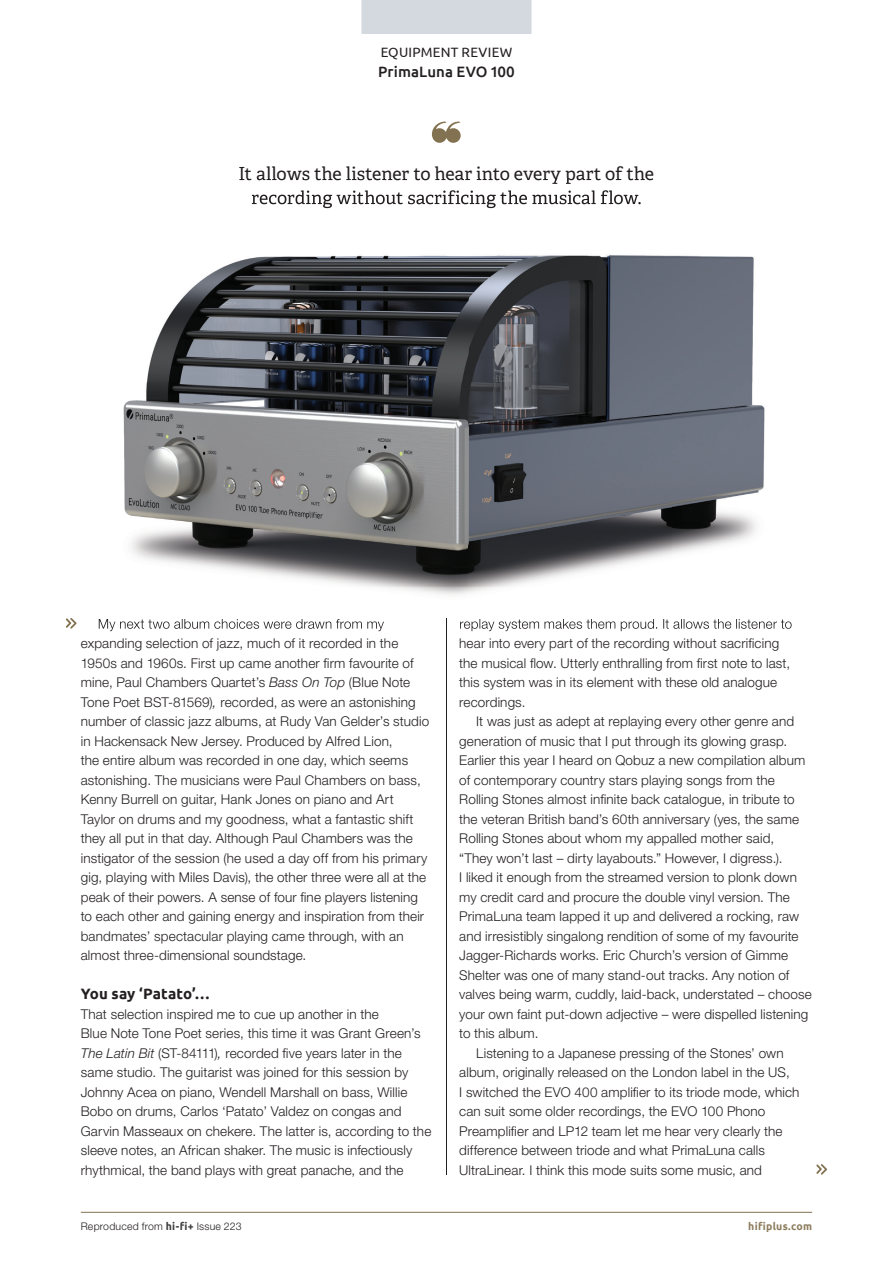
<style>
.page{position:relative;width:893px;height:1263px;background:#fff}
.page>*{position:absolute;margin:0;border:0;box-sizing:border-box;transform-origin:0 0}
.t1{font:18px "Adelle";letter-spacing:-.005em;color:#231f20}
.t2{font:500 15px "Ubuntu";letter-spacing:.01em;color:#231f20}
.t3{font:700 15px "Ubuntu";letter-spacing:.005em;color:#231f20}
.t4{font:300 13.5px/19.5px "Helvetica Neue LT Std";letter-spacing:.01em;color:#231f20}
.t5{font:13.5px "Ubuntu";letter-spacing:.02em;color:#231f20}
.t6{font:300 10.5px "Helvetica Neue LT Std";letter-spacing:.02em;color:#231f20}
.t7{font:700 10.5px "Ubuntu";letter-spacing:.025em;color:#8d7d5e}
.s1{font-style:italic}
.s2{font-family:"Ubuntu";font-weight:700;color:#3e3e3f}
</style>
<div class="page">
<div style="left:361px;top:0;width:170px;height:34px;background:#d4d9df"></div>
<hr style="left:446px;top:619px;width:1px;height:556px;background:#231f20">
<svg style="left:432px;top:121px;width:29px;height:22px"></svg>
<img style="left:123px;top:195px;width:142px;height:379px">
<img style="left:265px;top:208px;width:204px;height:379px">
<img style="left:469px;top:208px;width:296px;height:379px">
<img style="left:98px;top:587px;width:524px;height:45px">
<img style="left:460px;top:619px;width:332px;height:12px">
<svg style="left:446px;top:619px;width:1px;height:13px"></svg>
<img style="left:99px;top:619px;width:285px;height:12px">
<img style="left:239px;top:179px;width:415px;height:5px">
<img style="left:252px;top:190px;width:389px;height:18px">
<svg style="left:66px;top:618px;width:11px;height:11px"></svg>
<svg style="left:816px;top:1164px;width:11px;height:11px"></svg>
<hr style="left:81px;top:1212px;width:731px;height:1px;background:#837251">
<p class="t5" style="left:381px;top:44px;width:133px">EQUIPMENT REVIEW</p>
<p class="t2" style="left:378px;top:62px;width:138px">PrimaLuna EVO 100</p>
<h1 class="t1" style="left:238px;top:163px;width:417px">It allows the listener to hear into every part of the</h1>
<p class="t4" style="left:81px;top:633px;width:350px">expanding selection of jazz, much of it recorded in the 1950s and 1960s. First up came another firm favourite of mine, Paul Chambers Quartet’s <span class="s1">Bass On Top</span> (Blue Note Tone Poet BST-81569)<span class="s1">,</span> recorded, as were an astonishing number of classic jazz albums, at Rudy Van Gelder’s studio in Hackensack New Jersey. Produced by Alfred Lion,<br>the entire album was recorded in one day, which seems astonishing. The musicians were Paul Chambers on bass, Kenny Burrell on guitar, Hank Jones on piano and Art Taylor on drums and my goodness, what a fantastic shift they all put in that day. Although Paul Chambers was the instigator of the session (he used a day off from his primary gig, playing with Miles Davis), the other three were all at the peak of their powers. A sense of four fine players listening to each other and gaining energy and inspiration from their bandmates’ spectacular playing came through, with an almost three-dimensional soundstage.</p>
<p class="t3" style="left:81px;top:985px;width:130px">You say ‘Patato’…</p>
<p class="t4" style="left:81px;top:1004px;width:352px">That selection inspired me to cue up another in the<br>Blue Note Tone Poet series, this time it was Grant Green’s <span class="s1">The Latin Bit</span> (ST-84111)<span class="s1">,</span> recorded five years later in the same studio. The guitarist was joined for this session by Johnny Acea on piano, Wendell Marshall on bass, Willie Bobo on drums, Carlos ‘Patato’ Valdez on congas and Garvin Masseaux on chekere. The latter is, according to the sleeve notes, an African shaker. The music is infectiously rhythmical, the band plays with great panache, and the</p>
<p class="t4" style="left:459px;top:633px;width:332px">hear into every part of the recording without sacrificing the musical flow. Utterly enthralling from first note to last, this system was in its element with these old analogue recordings.</p>
<p class="t4" style="left:476px;top:711px;width:319px">It was just as adept at replaying every other genre and</p>
<p class="t4" style="left:459px;top:731px;width:329px">generation of music that I put through its glowing grasp.</p>
<p class="t4" style="left:459px;top:750px;width:348px">Earlier this year I heard on Qobuz a new compilation album</p>
<p class="t4" style="left:459px;top:770px;width:317px">of contemporary country stars playing songs from the</p>
<p class="t4" style="left:459px;top:789px;width:337px">Rolling Stones almost infinite back catalogue, in tribute to</p>
<p class="t4" style="left:459px;top:809px;width:341px">the veteran British band’s 60th anniversary (yes, the same</p>
<p class="t4" style="left:459px;top:828px;width:316px">Rolling Stones about whom my appalled mother said,</p>
<p class="t4" style="left:459px;top:848px;width:325px">“They won’t last – dirty layabouts.” However, I digress.).</p>
<p class="t4" style="left:459px;top:867px;width:339px">I liked it enough from the streamed version to plonk down</p>
<p class="t4" style="left:459px;top:887px;width:332px">my credit card and procure the double vinyl version. The</p>
<p class="t4" style="left:459px;top:906px;width:341px">PrimaLuna team lapped it up and delivered a rocking, raw</p>
<p class="t4" style="left:459px;top:926px;width:341px">and irresistibly singalong rendition of some of my favourite</p>
<p class="t4" style="left:459px;top:945px;width:330px">Jagger-Richards works. Eric Church’s version of Gimme</p>
<p class="t4" style="left:459px;top:965px;width:332px">Shelter was one of many stand-out tracks. Any notion of</p>
<p class="t4" style="left:459px;top:984px;width:354px">valves being warm, cuddly, laid-back, understated – choose</p>
<p class="t4" style="left:459px;top:1004px;width:351px">your own faint put-down adjective – were dispelled listening</p>
<p class="t4" style="left:459px;top:1023px;width:81px">to this album.</p>
<p class="t4" style="left:476px;top:1043px;width:309px">Listening to a Japanese pressing of the Stones’ own</p>
<p class="t4" style="left:459px;top:1062px;width:332px">album, originally released on the London label in the US,</p>
<p class="t4" style="left:459px;top:1082px;width:342px">I switched the EVO 400 amplifier to its triode mode, which</p>
<p class="t4" style="left:459px;top:1101px;width:308px">can suit some older recordings, the EVO 100 Phono</p>
<p class="t4" style="left:459px;top:1121px;width:325px">Preamplifier and LP12 team let me hear very clearly the</p>
<p class="t4" style="left:459px;top:1140px;width:307px">difference between triode and what PrimaLuna calls</p>
<p class="t4" style="left:459px;top:1160px;width:304px">UltraLinear. I think this mode suits some music, and</p>
<p class="t6" style="left:81px;top:1219px;width:162px">Reproduced from <span class="s2">hi-fi+</span> Issue 223</p>
<p class="t7" style="left:748px;top:1219px;width:65px">hifiplus.com</p>
</div>
